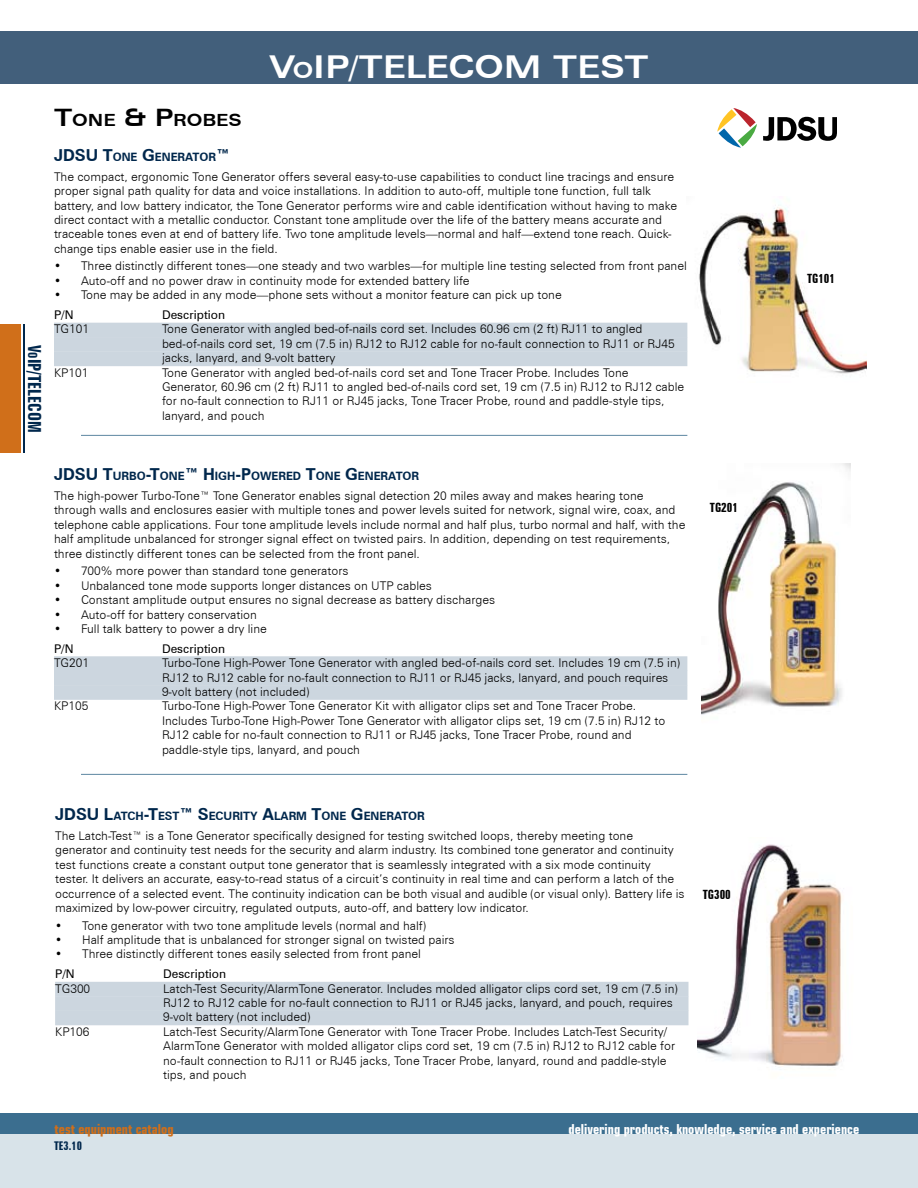
<style>
.page{position:relative;width:918px;height:1188px;background:#fff}
.page>*{position:absolute;margin:0;border:0;box-sizing:border-box;transform-origin:0 0}
.t1{font:700 expanded 31.5px "Zurich BT";color:#fff}
.t2{font:700 extra-condensed 18px "Zurich BT";color:#00274c}
.t3{font:700 expanded 16.8px "Zurich BT";color:#000}
.t4{font:700 16.5px "Zurich BT";color:#00274c}
.t5{font:700 condensed 13.5px "Square 721 BT";color:#fff}
.t6{font:700 condensed 13.5px "Square 721 BT";color:#d06f1a}
.t7{font:700 extra-condensed 12.75px "Zurich BT";color:#000}
.t8{font:300 12px/14.4px "Zurich BT";color:#000}
.t9{font:12px "Zurich BT";color:#000}
.t10{font:700 extra-condensed 12px "Zurich BT";color:#00274c}
.t11{font:700 11.55px "Zurich BT";color:#00274c}
.s1{font-size:12.6px}
.s2{font-size:24px}
.s3{font-size:22.05px}
.s4{font-size:16.5px}
.s5{font-size:11.55px}
</style>
<div class="page">
<div style="left:0;top:1121px;width:918px;height:67px;background:#d8e3e9"></div>
<div style="left:0;top:1113px;width:918px;height:21px;background:#3b6e8f"></div>
<div style="left:0;top:32px;width:918px;height:52px;background:#425f7b"></div>
<div style="left:1px;top:324px;width:20px;height:129px;background:#d06f1a"></div>
<hr style="left:24px;top:324px;width:1px;height:129px;background:#00274c">
<img style="left:698px;top:844px;width:145px;height:222px">
<img style="left:702px;top:464px;width:149px;height:251px">
<img style="left:686px;top:205px;width:180px;height:169px">
<svg style="left:717px;top:108px;width:40px;height:40px"></svg>
<svg style="left:763px;top:117px;width:74px;height:24px"></svg>
<div style="left:54px;top:323px;width:633px;height:14px;background:#ccd6df"></div>
<div style="left:54px;top:337px;width:633px;height:15px;background:#ccd6df"></div>
<div style="left:54px;top:351px;width:633px;height:15px;background:#ccd6df"></div>
<div style="left:54px;top:656px;width:633px;height:15px;background:#ccd6df"></div>
<div style="left:54px;top:671px;width:633px;height:14px;background:#ccd6df"></div>
<div style="left:54px;top:685px;width:633px;height:15px;background:#ccd6df"></div>
<div style="left:55px;top:982px;width:633px;height:14px;background:#ccd6df"></div>
<div style="left:55px;top:996px;width:633px;height:15px;background:#ccd6df"></div>
<div style="left:55px;top:1011px;width:633px;height:14px;background:#ccd6df"></div>
<hr style="left:81px;top:774px;width:606px;height:1px;background:#5d87a1">
<hr style="left:81px;top:435px;width:606px;height:1px;background:#5d87a1">
<h2 class="t2" style="left:45px;top:345px;width:89px;rotate:90deg">V<span class="s1">o</span>IP/TELECOM</h2>
<h3 class="t3" style="left:54px;top:110px;width:189px"><span class="s2">T</span>ON E <span class="s2">&amp; P</span>ROBES</h3>
<h1 class="t1" style="left:269px;top:48px;width:137px">V<span class="s3">O</span>IP/TELEC</h1>
<h1 class="t1" style="left:474px;top:48px;width:127px">OM TEST</h1>
<p class="t11" style="left:54px;top:150px;width:133px"><span class="s4">JDSU T</span>ONE <span class="s4">G</span>ENERATOR</p>
<h3 class="t4" style="left:216px;top:145px;width:15px">™</h3>
<p class="t8" style="left:54px;top:169px;width:625px">The compact, ergonomic Tone Generator offers several easy-to-use capabilities to conduct line tracings and ensure proper signal path quality for data and voice installations. In addition to auto-off, multiple tone function, full talk battery, and low battery indicator, the Tone Generator performs wire and cable identification without having to make direct contact with a metallic conductor. Constant tone amplitude over the life of the battery means accurate and traceable tones even at end of battery life. Two tone amplitude levels—normal and half—extend tone reach. Quick&shy;change tips enable easier use in the field.</p>
<p class="t8" style="left:54px;top:259px;width:634px">• Three distinctly different tones—one steady and two warbles—for multiple line testing selected from front panel</p>
<p class="t8" style="left:54px;top:273px;width:417px">• Auto-off and no power draw in continuity mode for extended battery life</p>
<p class="t8" style="left:54px;top:288px;width:509px">• Tone may be added in any mode—phone sets without a monitor feature can pick up tone</p>
<p class="t9" style="left:54px;top:308px;width:21px">P/N</p>
<p class="t9" style="left:162px;top:308px;width:65px">Description</p>
<p class="t8" style="left:54px;top:322px;width:37px">TG101</p>
<p class="t8" style="left:162px;top:322px;width:514px">Tone Generator with angled bed-of-nails cord set. Includes 60.96 cm (2 ft) RJ11 to angled bed-of-nails cord set, 19 cm (7.5 in) RJ12 to RJ12 cable for no-fault connection to RJ11 or RJ45 jacks, lanyard, and 9-volt battery</p>
<p class="t8" style="left:54px;top:365px;width:36px">KP101</p>
<p class="t8" style="left:162px;top:365px;width:524px">Tone Generator with angled bed-of-nails cord set and Tone Tracer Probe. Includes Tone Generator, 60.96 cm (2 ft) RJ11 to angled bed-of-nails cord set, 19 cm (7.5 in) RJ12 to RJ12 cable for no-fault connection to RJ11 or RJ45 jacks, Tone Tracer Probe, round and paddle-style tips, lanyard, and pouch</p>
<p class="t11" style="left:54px;top:469px;width:336px"><span class="s4">JDSU T</span>URBO<span class="s4">-T</span>ONE<span class="s4">™ H</span> IGH<span class="s4">-P</span>OWERED <span class="s4">T</span>ONE <span class="s4">G</span>ENERATOR</p>
<p class="t8" style="left:54px;top:489px;width:633px">The high-power Turbo-Tone™ Tone Generator enables signal detection 20 miles away and makes hearing tone through walls and enclosures easier with multiple tones and power levels suited for network, signal wire, coax, and telephone cable applications. Four tone amplitude levels include normal and half plus, turbo normal and half, with the half amplitude unbalanced for stronger signal effect on twisted pairs. In addition, depending on test requirements, three distinctly different tones can be selected from the front panel.</p>
<p class="t8" style="left:54px;top:564px;width:296px">• 700% more power than standard tone generators</p>
<p class="t8" style="left:54px;top:578px;width:379px">• Unbalanced tone mode supports longer distances on UTP cables</p>
<p class="t8" style="left:54px;top:593px;width:443px">• Constant amplitude output ensures no signal decrease as battery discharges</p>
<p class="t8" style="left:54px;top:607px;width:204px">• Auto-off for battery conservation</p>
<p class="t8" style="left:54px;top:621px;width:214px">• Full talk battery to power a dry line</p>
<p class="t9" style="left:54px;top:641px;width:21px">P/N</p>
<p class="t9" style="left:162px;top:641px;width:65px">Description</p>
<p class="t8" style="left:54px;top:656px;width:37px">TG201</p>
<p class="t8" style="left:162px;top:656px;width:520px">Turbo-Tone High-Power Tone Generator with angled bed-of-nails cord set. Includes 19 cm (7.5 in)<br>RJ12 to RJ12 cable for no-fault connection to RJ11 or RJ45 jacks, lanyard, and pouch requires<br>9-volt battery (not included)</p>
<p class="t8" style="left:54px;top:699px;width:36px">KP105</p>
<p class="t8" style="left:162px;top:699px;width:505px">Turbo-Tone High-Power Tone Generator Kit with alligator clips set and Tone Tracer Probe.<br>Includes Turbo-Tone High-Power Tone Generator with alligator clips set, 19 cm (7.5 in) RJ12 to RJ12 cable for no-fault connection to RJ11 or RJ45 jacks, Tone Tracer Probe, round and paddle-style tips, lanyard, and pouch</p>
<p class="t7" style="left:710px;top:501px;width:30px">TG201</p>
<p class="t7" style="left:807px;top:272px;width:30px">TG101</p>
<h3 class="t4" style="left:55px;top:804px;width:67px">JDSU L<span class="s5">ATC</span></h3>
<p class="t11" style="left:136px;top:809px;width:89px">H<span class="s4">-T</span>EST<span class="s4">™ S</span>ECUR</p>
<p class="t11" style="left:240px;top:809px;width:155px">ITY <span class="s4">A</span>LARM <span class="s4">T</span>ON E <span class="s4">G</span>ENERATOR</p>
<p class="t8" style="left:55px;top:828px;width:631px">The Latch-Test™ is a Tone Generator specifically designed for testing switched loops, thereby meeting tone generator and continuity test needs for the security and alarm industry. Its combined tone generator and continuity test functions create a constant output tone generator that is seamlessly integrated with a six mode continuity tester. It delivers an accurate, easy-to-read status of a circuit’s continuity in real time and can perform a latch of the occurrence of a selected event. The continuity indication can be both visual and audible (or visual only). Battery life is maximized by low-power circuitry, regulated outputs, auto-off, and battery low indicator.</p>
<p class="t8" style="left:55px;top:918px;width:372px">• Tone generator with two tone amplitude levels (normal and half)</p>
<p class="t8" style="left:55px;top:932px;width:401px">• Half amplitude that is unbalanced for stronger signal on twisted pairs</p>
<p class="t8" style="left:55px;top:947px;width:367px">• Three distinctly different tones easily selected from front panel</p>
<p class="t9" style="left:55px;top:967px;width:21px">P/N</p>
<p class="t9" style="left:163px;top:967px;width:65px">Description</p>
<p class="t8" style="left:55px;top:981px;width:37px">TG300</p>
<p class="t8" style="left:163px;top:981px;width:516px">Latch-Test Security/AlarmTone Generator. Includes molded alligator clips cord set, 19 cm (7.5 in)<br>RJ12 to RJ12 cable for no-fault connection to RJ11 or RJ45 jacks, lanyard, and pouch, requires<br>9-volt battery (not included)</p>
<p class="t8" style="left:55px;top:1024px;width:36px">KP106</p>
<p class="t8" style="left:163px;top:1024px;width:513px">Latch-Test Security/AlarmTone Generator with Tone Tracer Probe. Includes Latch-Test Security/ AlarmTone Generator with molded alligator clips cord set, 19 cm (7.5 in) RJ12 to RJ12 cable for no-fault connection to RJ11 or RJ45 jacks, Tone Tracer Probe, lanyard, round and paddle-style tips, and pouch</p>
<p class="t7" style="left:703px;top:887px;width:30px">TG300</p>
<p class="t6" style="left:55px;top:1121px;width:121px">test equipment catalog</p>
<p class="t5" style="left:569px;top:1121px;width:292px">delivering products, knowledge, service and experience</p>
<p class="t10" style="left:54px;top:1139px;width:30px">TE3.10</p>
</div>
